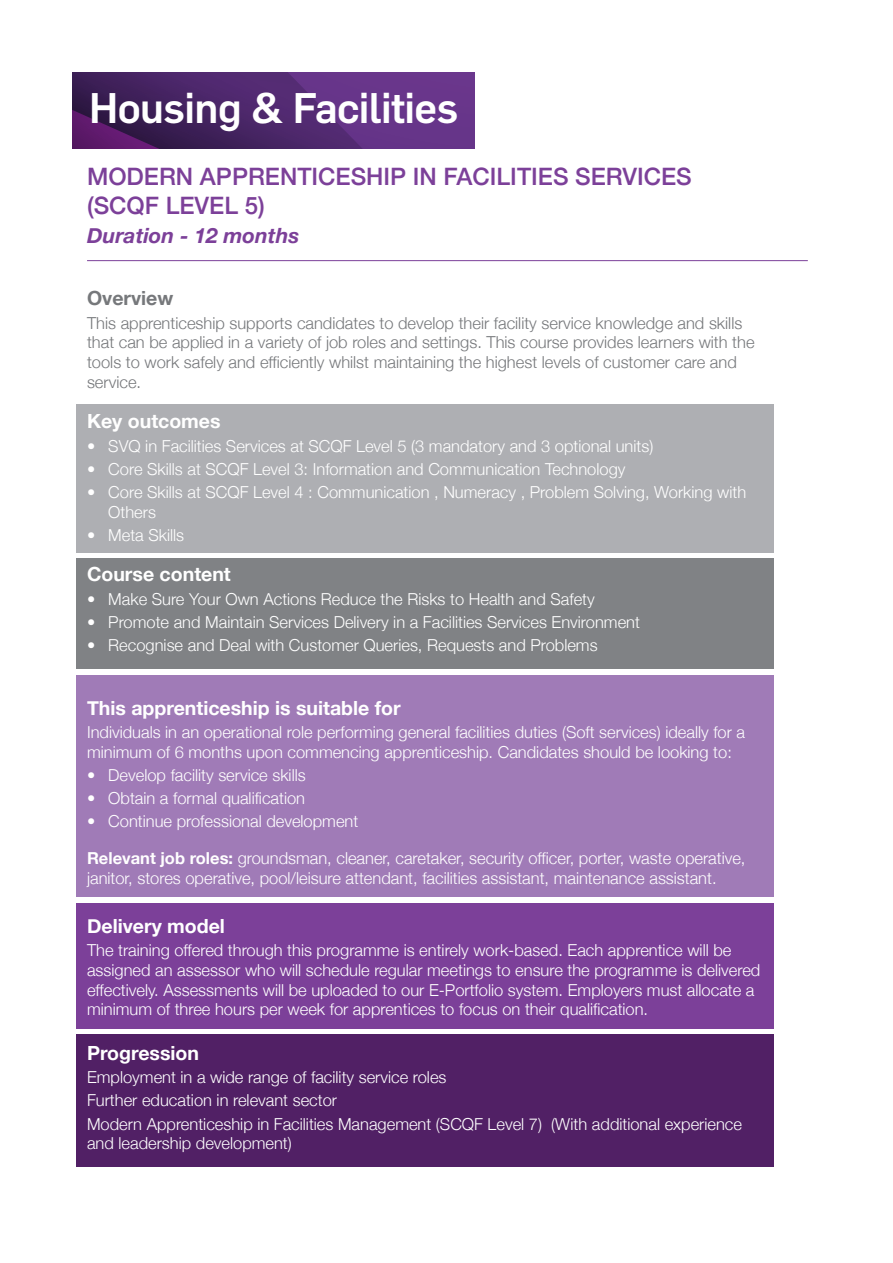
<style>
.page{position:relative;width:893px;height:1263px;background:#fff}
.page>*{position:absolute;margin:0;border:0;box-sizing:border-box;transform-origin:0 0}
.Heading_1{font:500 42px "Flama";letter-spacing:-.015em;color:#fff}
.course_headings_purp{font:500 24px/28.8px "Helvetica Neue";color:#7c4099}
.duration{font:italic 700 21px "Helvetica Neue";color:#7c4099}
.course_overview_head{font:700 19.5px "Helvetica Neue";color:#fff}
.course_overview_head-2{font:700 19.5px "Helvetica Neue";color:#76787b}
.main_course_info{font:300 16.5px/19.8px "Helvetica Neue";color:#fff}
.main_course_info-2{font:300 16.5px/19.8px "Helvetica Neue";color:#76787b}
.s1{font-weight:700}
</style>
<div class="page">
<div style="left:77px;top:559px;width:697px;height:110px;background:#808285"></div>
<div style="left:77px;top:1035px;width:697px;height:132px;background:#512065"></div>
<div style="left:77px;top:405px;width:697px;height:148px;background:#aeafb3"></div>
<div style="left:77px;top:675px;width:697px;height:222px;background:#a07bb7"></div>
<div style="left:77px;top:904px;width:697px;height:125px;background:#7c4099"></div>
<svg style="left:72px;top:72px;width:402px;height:76px;background:#532970"></svg>
<hr style="left:87px;top:260px;width:721px;height:1px;background:#7c4099">
<p class="Heading_1" style="left:89px;top:78px;width:371px">Housing &amp; Facilities</p>
<p class="course_headings_purp" style="left:87px;top:160px;width:606px">MODERN APPRENTICESHIP IN FACILITIES SERVICES (SCQF LEVEL 5)</p>
<p class="duration" style="left:87px;top:219px;width:214px">Duration - 12 months</p>
<p class="course_overview_head-2" style="left:87px;top:283px;width:88px">Overview</p>
<p class="main_course_info-2" style="left:87px;top:312px;width:669px">This apprenticeship supports candidates to develop their facility service knowledge and skills that can be applied in a variety of job roles and settings. This course provides learners with the tools to work safely and efficiently whilst maintaining the highest levels of customer care and service.</p>
<p class="course_overview_head" style="left:87px;top:406px;width:135px">Key outcomes</p>
<p class="main_course_info" style="left:87px;top:435px;width:568px">• SVQ in Facilities Services at SCQF Level 5 (3 mandatory and 3 optional units)</p>
<p class="main_course_info" style="left:87px;top:458px;width:540px">• Core Skills at SCQF Level 3: Information and Communication Technology</p>
<p class="main_course_info" style="left:108px;top:481px;width:639px;text-indent:-21px">• Core Skills at SCQF Level 4 : Communication , Numeracy , Problem Solving, Working with<br>Others</p>
<p class="main_course_info" style="left:87px;top:524px;width:99px">• Meta Skills</p>
<p class="course_overview_head" style="left:87px;top:559px;width:145px">Course content</p>
<p class="main_course_info" style="left:87px;top:588px;width:509px">• Make Sure Your Own Actions Reduce the Risks to Health and Safety</p>
<p class="main_course_info" style="left:87px;top:611px;width:554px">• Promote and Maintain Services Delivery in a Facilities Services Environment</p>
<p class="main_course_info" style="left:87px;top:634px;width:512px">• Recognise and Deal with Customer Queries, Requests and Problems</p>
<p class="course_overview_head" style="left:87px;top:692px;width:315px">This apprenticeship is suitable for</p>
<p class="main_course_info" style="left:87px;top:721px;width:660px">Individuals in an operational role performing general facilities duties (Soft services) ideally for a minimum of 6 months upon commencing apprenticeship. Candidates should be looking to:</p>
<p class="main_course_info" style="left:87px;top:764px;width:220px">• Develop facility service skills</p>
<p class="main_course_info" style="left:87px;top:787px;width:220px">• Obtain a formal qualification</p>
<p class="main_course_info" style="left:87px;top:810px;width:273px">• Continue professional development</p>
<p class="main_course_info" style="left:87px;top:847px;width:660px"><span class="s1">Relevant job roles:</span> groundsman, cleaner, caretaker, security officer, porter, waste operative, janitor, stores operative, pool/leisure attendant, facilities assistant, maintenance assistant.</p>
<p class="course_overview_head" style="left:87px;top:910px;width:139px">Delivery model</p>
<p class="main_course_info" style="left:87px;top:939px;width:675px">The training offered through this programme is entirely work-based. Each apprentice will be assigned an assessor who will schedule regular meetings to ensure the programme is delivered effectively. Assessments will be uploaded to our E-Portfolio system. Employers must allocate a minimum of three hours per week for apprentices to focus on their qualification.</p>
<p class="course_overview_head" style="left:87px;top:1038px;width:113px">Progression</p>
<p class="main_course_info" style="left:87px;top:1066px;width:361px">Employment in a wide range of facility service roles</p>
<p class="main_course_info" style="left:87px;top:1089px;width:252px">Further education in relevant sector</p>
<p class="main_course_info" style="left:87px;top:1113px;width:656px">Modern Apprenticeship in Facilities Management (SCQF Level 7) (With additional experience and leadership development)</p>
</div>
